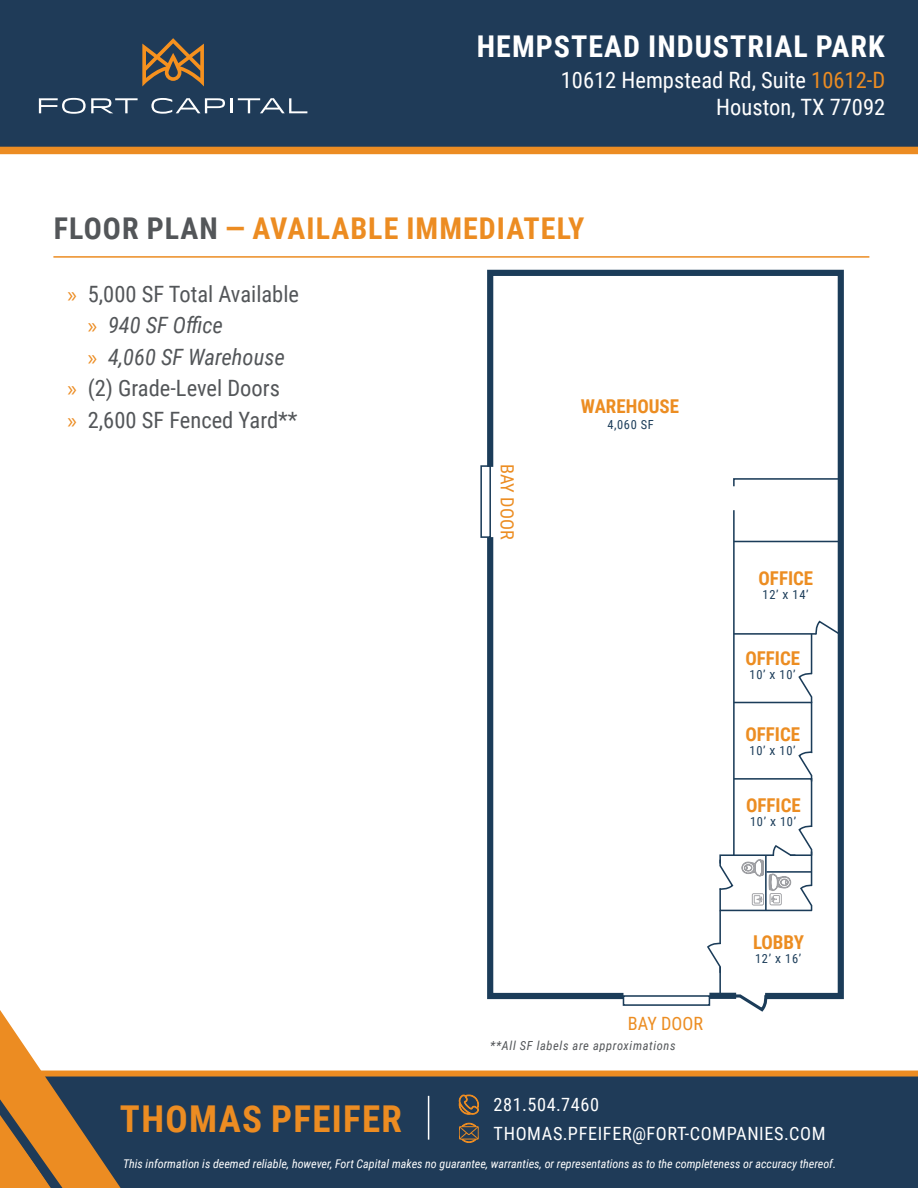
<style>
.page{position:relative;width:918px;height:1188px;background:#fff}
.page>*{position:absolute;margin:0;border:0;box-sizing:border-box;transform-origin:0 0}
.t1{font:700 37.05px "Roboto Condensed";letter-spacing:.035em;color:#ec8c22}
.t2{font:700 30px "Roboto Condensed";letter-spacing:.035em;color:#ec8c22}
.t3{font:700 30px "Roboto Condensed";letter-spacing:.035em;color:#fff}
.t4{font:22.5px "Roboto Condensed";color:#535659}
.t5{font:22.5px/27px "Roboto Condensed";color:#fff;text-align:right}
.t6{font:italic 22.5px "Roboto Condensed";color:#535659}
.t7{font:700 19.05px "Roboto Condensed";color:#ec8d22}
.t8{font:18.3px "Roboto Condensed";letter-spacing:.035em;color:#fff}
.t9{font:18.3px "Roboto Condensed";color:#ec8d22}
.t10{font:18.15px "Roboto Condensed";color:#ec8d22}
.t11{font:12.45px "Roboto Condensed";letter-spacing:.05em;color:#1b3c59}
.t12{font:italic 12.45px "Roboto Condensed";letter-spacing:.05em;color:#535659}
.t13{font:italic 12px "Roboto Condensed";color:#fff}
.s1{color:#ec8c22}
.s2{color:#535659}
.s3{font-family:"Myriad Pro";color:#ec8c22}
.s4{font-family:"Myriad Pro";font-style:normal;color:#ec8c22}
</style>
<div class="page">
<svg style="left:487px;top:269px;width:357px;height:733px"></svg>
<svg style="left:487px;top:531px;width:143px;height:471px"></svg>
<div style="left:480px;top:465px;width:11px;height:73px;border:2px solid #1b3c59"></div>
<div style="left:623px;top:995px;width:87px;height:11px;border:2px solid #1b3c59"></div>
<svg style="left:732px;top:477px;width:110px;height:11px"></svg>
<hr style="left:719px;top:910px;width:2px;height:34px;background:#1b3c59">
<div style="left:709px;top:993px;width:27px;height:6px;background:#1b3c59"></div>
<hr style="left:719px;top:967px;width:2px;height:29px;background:#1b3c59">
<svg style="left:731px;top:993px;width:38px;height:19px"></svg>
<svg style="left:706px;top:942px;width:16px;height:32px"></svg>
<svg style="left:719px;top:509px;width:125px;height:403px"></svg>
<div style="left:0;top:0;width:918px;height:154px;background:#1f3b58"></div>
<svg style="left:142px;top:38px;width:62px;height:48px;background:#6f5a42"></svg>
<svg style="left:39px;top:98px;width:99px;height:16px"></svg>
<svg style="left:151px;top:98px;width:74px;height:16px"></svg>
<hr style="left:230px;top:98px;width:3px;height:15px;background:#fff">
<svg style="left:238px;top:98px;width:69px;height:15px"></svg>
<hr style="left:53px;top:256px;width:816px;height:2px;background:#ec8c22">
<div style="left:121px;top:1071px;width:797px;height:117px;background:#1f3b58"></div>
<svg style="left:459px;top:1094px;width:21px;height:21px"></svg>
<svg style="left:459px;top:1123px;width:20px;height:20px"></svg>
<hr style="left:428px;top:1096px;width:1px;height:44px;background:#fff">
<svg style="left:0;top:1010px;width:121px;height:178px"></svg>
<p class="t3" style="left:477px;top:26px;width:409px">HEMPSTEAD INDUSTRIAL PARK</p>
<p class="t5" style="left:561px;top:66px;width:326px">10612 Hempstead Rd, Suite <span class="s1">10612-D<br></span>Houston, TX 77092</p>
<p class="t2" style="left:54px;top:207px;width:532px"><span class="s2">FLOOR PLAN</span> — AVAILABLE IMMEDIATELY</p>
<p class="t4" style="left:68px;top:278px;width:233px"><span class="s3">»</span> 5,000 SF Total Available</p>
<p class="t6" style="left:88px;top:309px;width:137px"><span class="s4">»</span> 940 SF Office</p>
<p class="t6" style="left:88px;top:341px;width:198px"><span class="s4">»</span> 4,060 SF Warehouse</p>
<p class="t4" style="left:68px;top:372px;width:214px"><span class="s3">»</span> (2) Grade-Level Doors</p>
<p class="t4" style="left:68px;top:404px;width:232px"><span class="s3">»</span> 2,600 SF Fenced Yard**</p>
<p class="t10" style="left:520px;top:464px;width:77px;rotate:90deg">BAY DOOR</p>
<p class="t7" style="left:581px;top:393px;width:100px">WAREHOUSE</p>
<p class="t11" style="left:607px;top:416px;width:48px">4,060 SF</p>
<p class="t7" style="left:759px;top:565px;width:56px">OFFICE</p>
<p class="t11" style="left:763px;top:586px;width:47px">12’ X 14’</p>
<p class="t7" style="left:746px;top:645px;width:56px">OFFICE</p>
<p class="t11" style="left:750px;top:666px;width:47px">10’ X 10’</p>
<p class="t7" style="left:746px;top:721px;width:56px">OFFICE</p>
<p class="t11" style="left:750px;top:742px;width:47px">10’ X 10’</p>
<p class="t7" style="left:746px;top:792px;width:56px">OFFICE</p>
<p class="t11" style="left:750px;top:813px;width:47px">10’ X 10’</p>
<p class="t9" style="left:628px;top:1010px;width:77px">BAY DOOR</p>
<p class="t12" style="left:490px;top:1037px;width:187px">**All SF labels are approximations</p>
<p class="t7" style="left:753px;top:929px;width:52px">LOBBY</p>
<p class="t11" style="left:755px;top:950px;width:47px">12’ X 16’</p>
<p class="t8" style="left:494px;top:1092px;width:107px">281.504.7460</p>
<p class="t1" style="left:120px;top:1092px;width:284px">THOMAS PFEIFER</p>
<p class="t13" style="left:123px;top:1156px;width:715px">This information is deemed reliable, however, Fort Capital makes no guarantee, warranties, or representations as to the completeness or accuracy thereof.</p>
<p class="t8" style="left:494px;top:1120px;width:333px">THOMAS.PFEIFER@FORT-COMPANIES.COM</p>
</div>
